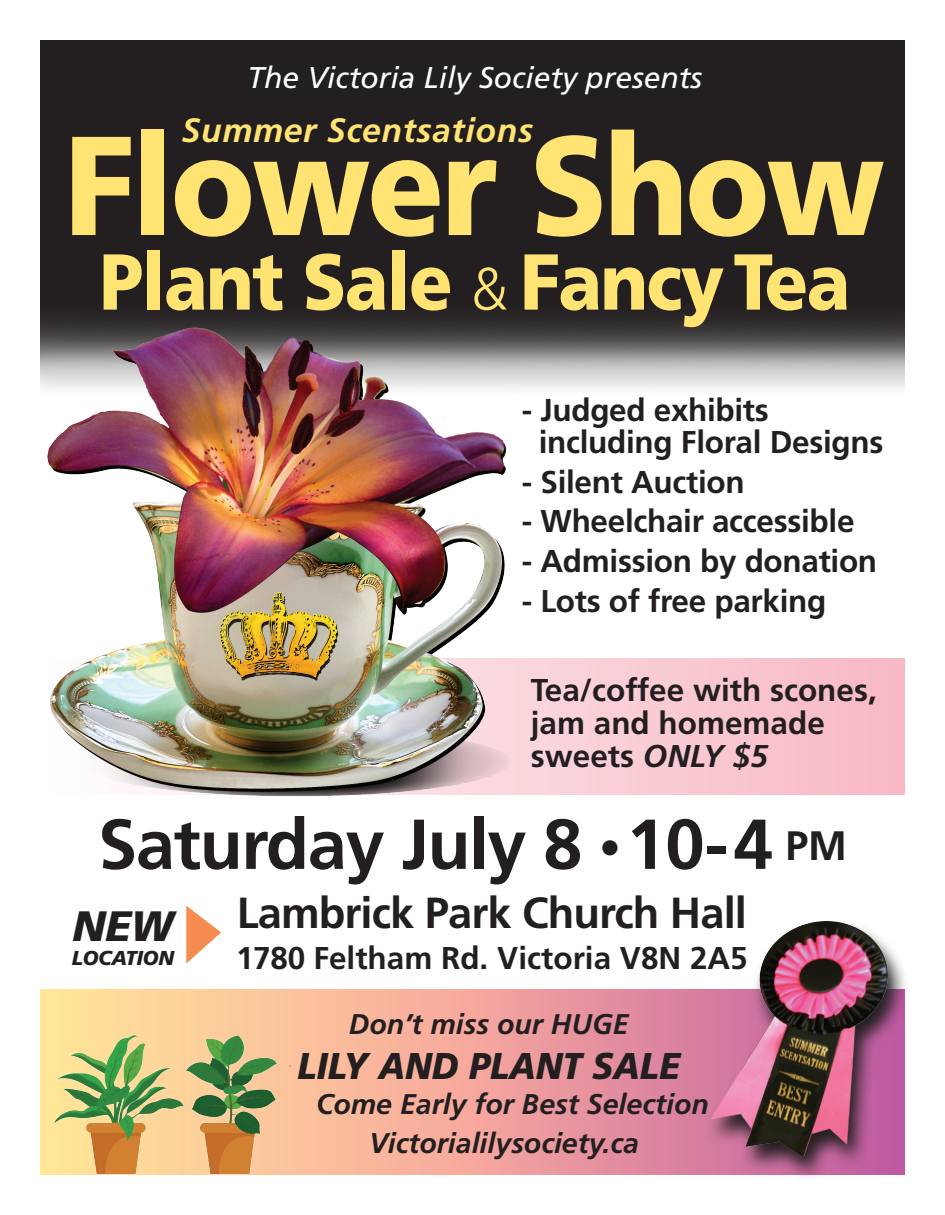
<style>
.page{position:relative;width:945px;height:1215px;background:#fff}
.page>*{position:absolute;margin:0;border:0;box-sizing:border-box;transform-origin:0 0}
.t1{font:900 140.55px "Frutiger";letter-spacing:-.02em;color:#ffe474;scale:.89 1}
.t2{font:900 79.05px "Frutiger";letter-spacing:-.02em;color:#ffe474;scale:.9 1}
.t3{font:700 70.5px "Frutiger";letter-spacing:-.02em;color:#231f20}
.t4{font:700 43.5px "Frutiger";letter-spacing:-.02em;color:#231f20}
.t5{font:italic 900 42.45px "Frutiger";color:#231f20}
.t6{font:italic 900 37.2px "Frutiger";color:#231f20;scale:.92 1}
.t7{font:italic 700 33.75px "Frutiger";letter-spacing:.02em;color:#ffe474}
.t8{font:700 31.5px/33px "Frutiger";letter-spacing:-.01em;color:#231f20}
.t9{font:italic 30px "Frutiger";color:#fff}
.t10{font:italic 700 28.5px "Frutiger";color:#231f20}
.t11{font:italic 900 20.1px "Frutiger";letter-spacing:-.01em;color:#231f20}
.s1{font-weight:300;font-size:59.7px}
.s2{font-style:italic}
.s3{font-size:43.5px}
.s4{font-size:41.1px}
</style>
<div class="page">
<img style="left:40px;top:40px;width:865px;height:349px">
<svg style="left:544px;top:658px;width:360px;height:136px;background:#f9c6d0"></svg>
<svg style="left:40px;top:990px;width:665px;height:184px;background:#f1aa9d"></svg>
<svg style="left:705px;top:1155px;width:200px;height:22px;background:#bf719d"></svg>
<img style="left:702px;top:921px;width:203px;height:234px">
<img style="left:47px;top:273px;width:497px;height:524px">
<svg style="left:186px;top:906px;width:35px;height:58px"></svg>
<img style="left:48px;top:1030px;width:242px;height:145px">
<p class="t9" style="left:248px;top:60px;width:456px">The Victoria Lily Society presents</p>
<p class="t7" style="left:182px;top:110px;width:353px">Summer Scentsations</p>
<h1 class="t1" style="left:65px;top:101px;width:923px">Flower Show</h1>
<h2 class="t2" style="left:100px;top:234px;width:835px">Plant Sale <span class="s1">&amp;</span> Fancy Tea</h2>
<p class="t8" style="left:539px;top:393px;width:346px;line-height:32.4px;text-indent:-17px">- Judged exhibits including Floral Designs</p>
<p class="t8" style="left:522px;top:465px;width:224px">- Silent Auction</p>
<p class="t8" style="left:522px;top:505px;width:334px">- Wheelchair accessible</p>
<p class="t8" style="left:522px;top:544px;width:357px">- Admission by donation</p>
<p class="t8" style="left:522px;top:584px;width:306px">- Lots of free parking</p>
<p class="t8" style="left:531px;top:673px;width:347px">Tea/coffee with scones, jam and homemade sweets <span class="s2">only $5</span></p>
<h3 class="t3" style="left:98px;top:803px;width:751px">Saturday July 8 <span class="s3">•</span>10- 4 <span class="s4">PM</span></h3>
<h3 class="t5" style="left:73px;top:900px;width:102px">NEW</h3>
<p class="t11" style="left:72px;top:946px;width:104px">LOCATION</p>
<h3 class="t4" style="left:237px;top:888px;width:512px">Lambrick Park Church Hall</h3>
<p class="t8" style="left:236px;top:941px;width:513px">1780 Feltham Rd. Victoria V8N 2A5</p>
<p class="t10" style="left:349px;top:1007px;width:281px">Don’t miss our HUGE</p>
<p class="t6" style="left:297px;top:1044px;width:417px">LILY AND PLANT SALE</p>
<p class="t10" style="left:316px;top:1087px;width:394px">Come Early for Best Selection</p>
<p class="t10" style="left:369px;top:1127px;width:271px">Victorialilysociety.ca</p>
</div>
